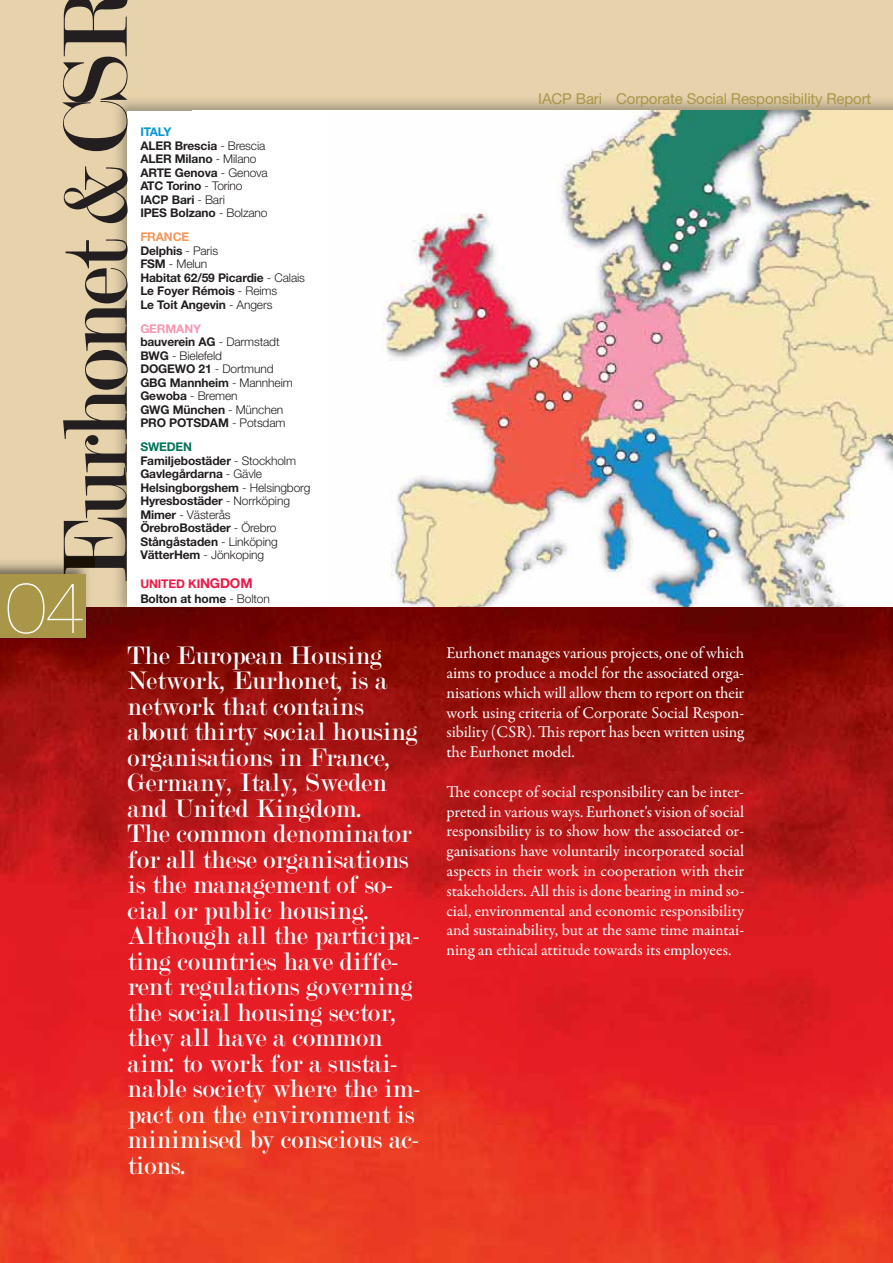
<style>
.page{position:relative;width:893px;height:1263px;background:#fff}
.page>*{position:absolute;margin:0;border:0;box-sizing:border-box;transform-origin:0 0}
.t1{font:97.5px "Modern";letter-spacing:-.05em;color:#231f20}
.t2{font:200 72px "Helvetica Neue";color:#fff}
.t3{font:27px/25.5px "Modern";color:#fff}
.t4{font:16.5px/19.8px "Garamond Premr Pro";color:#fff;text-align:justify}
.t5{font:15px "Helvetica Neue";letter-spacing:-.01em;color:#a99649}
.t6{font:700 12px/13.5px "Helvetica Neue";letter-spacing:-.01em;color:#231f20}
.t7{font:300 12px/13.5px "Helvetica Neue";letter-spacing:-.01em;color:#231f20}
.s1{color:#0098d2}
.s2{font-weight:300}
.s3{color:#f7955a}
.s4{font-weight:700;color:#f598b1}
.s5{font-weight:700}
.s6{color:#007359}
.s7{color:#ed1846}
.s8{font-size:13.5px;color:#ed1846}
</style>
<div class="page">
<div style="left:0;top:0;width:892px;height:829px;background:#e6d2ab"></div>
<img style="left:111px;top:100px;width:781px;height:508px">
<div style="left:128px;top:111px;width:764px;height:497px;background:#fff"></div>
<img style="left:193px;top:111px;width:699px;height:497px">
<img style="left:0;top:608px;width:892px;height:655px">
<div style="left:172px;top:113px;width:153px;height:493px;background:#fff"></div>
<img style="left:0;top:562px;width:95px;height:86px">
<img style="left:63px;top:558px;width:32px;height:23px">
<div style="left:0;top:574px;width:85px;height:64px;background:#a99649"></div>
<h1 class="t1" style="left:63px;top:583px;width:594px;rotate:-90deg">Eurhonet &amp; CSR</h1>
<h2 class="t2" style="left:6px;top:582px;width:80px">04</h2>
<p class="t6" style="left:140px;top:126px;width:129px"><span class="s1">ITALY<br></span>ALER Brescia <span class="s2">- Brescia<br></span>ALER Milano <span class="s2">- Milano<br></span>ARTE Genova <span class="s2">- Genova<br></span>ATC Torino <span class="s2">- Torino<br></span>IACP Bari <span class="s2">- Bari<br></span>IPES Bolzano <span class="s2">- Bolzano</span></p>
<p class="t6" style="left:140px;top:231px;width:166px"><span class="s3">FRANCE<br></span>Delphis <span class="s2">- Paris<br></span>FSM <span class="s2">- Melun<br></span>Habitat 62/59 Picardie <span class="s2">- Calais<br></span>Le Foyer Rémois <span class="s2">- Reims<br></span>Le Toit Angevin <span class="s2">- Angers</span></p>
<p class="t7" style="left:140px;top:323px;width:154px"><span class="s4">GERMANY<br></span><span class="s5">bauverein AG</span> - Darmstadt<br><span class="s5">BWG</span> - Bielefeld<br><span class="s5">DOGEWO 21</span> - Dortmund<br><span class="s5">GBG Mannheim</span> - Mannheim<br><span class="s5">Gewoba</span> - Bremen<br><span class="s5">GWG München</span> - München<br><span class="s5">PRO POTSDAM</span> - Potsdam</p>
<p class="t6" style="left:140px;top:441px;width:172px"><span class="s6">SWEDEN<br></span>Familjebostäder <span class="s2">- Stockholm<br></span>Gavlegårdarna <span class="s2">- Gävle<br></span>Helsingborgshem <span class="s2">- Helsingborg<br></span>Hyresbostäder <span class="s2">- Norrköping<br></span>Mimer <span class="s2">- Västerås<br></span>ÖrebroBostäder <span class="s2">- Örebro<br></span>Stångåstaden <span class="s2">- Linköping<br></span>VätterHem <span class="s2">- Jönkoping</span></p>
<p class="t6" style="left:140px;top:577px;width:131px;line-height:15px"><span class="s7">UNITED KI</span><span class="s8">NGDOM<br></span>Bolton at home <span class="s2">- Bolton</span></p>
<p class="t5" style="left:538px;top:93px;width:65px">IACP Bari</p>
<p class="t5" style="left:616px;top:93px;width:256px">Corporate Social Responsibility Report</p>
<p class="t3" style="left:128px;top:645px;width:296px">The European Housing<br>Network, Eurhonet, is a network that contains about thirty social housing organisations in France,<br>Germany, Italy, Sweden and United Kingdom.<br>The common denominator for all these organisations is the management of so&shy;cial or public housing.<br>Although all the participa&shy;ting countries have diffe&shy;rent regulations governing the social housing sector, they all have a common aim: to work for a sustai&shy;nable society where the im&shy;pact on the environment is minimised by conscious ac&shy;tions.</p>
<p class="t4" style="left:446px;top:644px;width:299px">Eurhonet manages various projects, one of which aims to produce a model for the associated orga&shy;nisations which will allow them to report on their work using criteria of Corporate Social Respon&shy;sibility (CSR). This report has been written using the Eurhonet model.</p>
<p class="t4" style="left:446px;top:783px;width:300px">The concept of social responsibility can be inter&shy;preted in various ways. Eurhonet's vision of social responsibility is to show how the associated or&shy;ganisations have voluntarily incorporated social aspects in their work in cooperation with their stakeholders. All this is done bearing in mind so&shy;cial, environmental and economic responsibility and sustainability, but at the same time maintai&shy;ning an ethical attitude towards its employees.</p>
</div>
